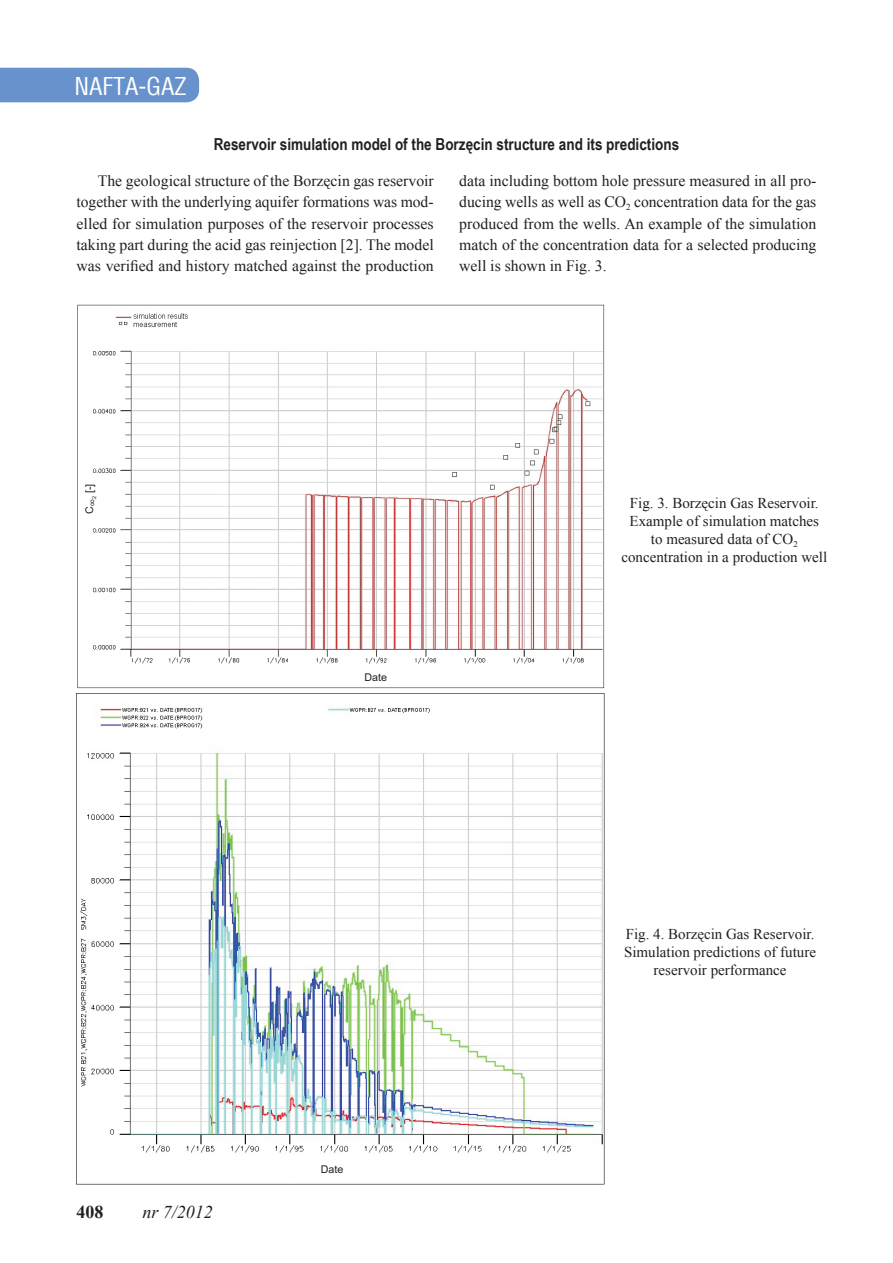
<style>
.page{position:relative;width:893px;height:1263px;background:#fff}
.page>*{position:absolute;margin:0;border:0;box-sizing:border-box;transform-origin:0 0}
.t1{font:24px "Switzerland Condensed";color:#fff}
.t2{font:italic 18px "Times New Roman";color:#231f20}
.t3{font:700 18px "Times New Roman";color:#231f20}
.t4{font:700 16.5px "Arial Narrow";color:#231f20}
.t5{font:15.75px/21.5px "Times New Roman";color:#231f20;text-align:justify}
.t6{font:15px/18px "Times New Roman";color:#231f20;text-align:center}
.t7{font:10.65px "Arial";color:#231f20}
.t8{font:6.45px "Arial";color:#231f20}
</style>
<div class="page">
<div style="left:0;top:68px;width:199px;height:34px;background:#6892cc"></div>
<img style="left:77px;top:304px;width:528px;height:384px">
<img style="left:76px;top:693px;width:529px;height:492px">
<h1 class="t1" style="left:74px;top:71px;width:114px">NAFTA-GAZ</h1>
<p class="t4" style="left:214px;top:132px;width:467px">Reservoir simulation model of the Borzęcin structure and its predictions</p>
<p class="t5" style="left:77px;top:169px;width:359px;text-indent:21px">The geological structure of the Borzęcin gas reservoir together with the underlying aquifer formations was mod&shy;elled for simulation purposes of the reservoir processes taking part during the acid gas reinjection [2]. The model was verified and history matched against the production</p>
<p class="t5" style="left:459px;top:169px;width:359px">data including bottom hole pressure measured in all pro&shy;ducing wells as well as CO<sub>2</sub> concentration data for the gas produced from the wells. An example of the simulation match of the concentration data for a selected producing well is shown in Fig. 3.</p>
<p class="t7" style="left:85px;top:514px;width:32px;rotate:-90deg">C [-]</p>
<p class="t8" style="left:89px;top:506px;width:12px;rotate:-90deg">oo<sub>2</sub></p>
<p class="t7" style="left:365px;top:673px;width:24px">Date</p>
<p class="t3" style="left:77px;top:1199px;width:28px">408</p>
<p class="t2" style="left:142px;top:1200px;width:72px">nr 7/2012</p>
<p class="t7" style="left:321px;top:1163px;width:24px">Date</p>
<p class="t6" style="left:621px;top:494px;width:207px">Fig. 3. Borzęcin Gas Reservoir.<br>Example of simulation matches<br>to measured data of CO<sub>2 </sub>concentration in a production well</p>
<p class="t6" style="left:624px;top:924px;width:194px">Fig. 4. Borzęcin Gas Reservoir.<br>Simulation predictions of future reservoir performance</p>
</div>
